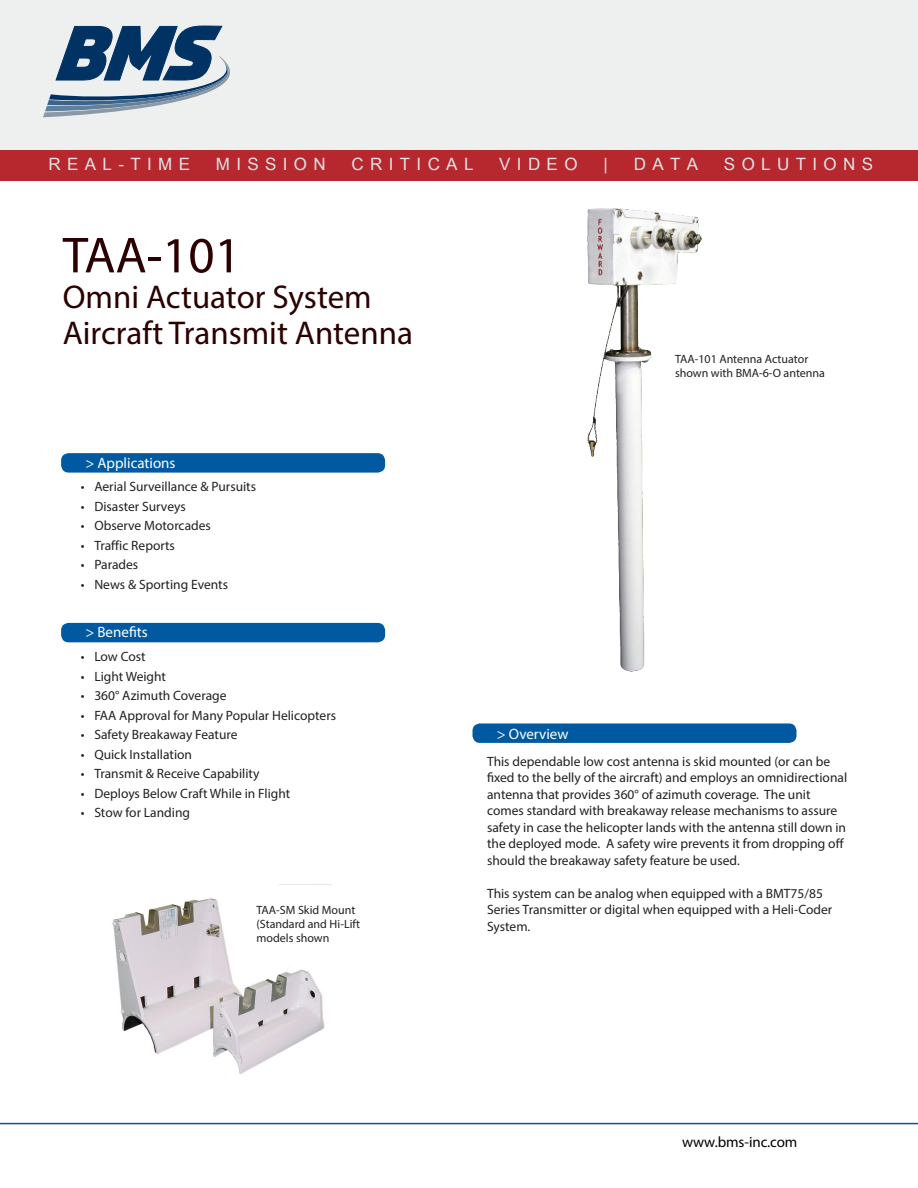
<style>
.page{position:relative;width:918px;height:1188px;background:#fff}
.page>*{position:absolute;margin:0;border:0;box-sizing:border-box;transform-origin:0 0}
.t1{font:51px "Myriad Pro";color:#2b0000}
.t2{font:33px/36px "Myriad Pro";color:#2b0000}
.t3{font:16.95px "Arial Unicode MS";letter-spacing:.375em;color:#dfe4e7}
.t4{font:15px "Myriad Pro";color:#fff}
.t5{font:15px "Myriad Pro";letter-spacing:-.005em;color:#000}
.t6{font:13.5px/16.5px "Myriad Pro";color:#231f20}
.t7{font:12px/14.4px "Myriad Pro";color:#231f20}
</style>
<div class="page">
<hr style="left:0;top:1123px;width:918px;height:1px;background:#04529a">
<div style="left:61px;top:453px;width:324px;height:20px;background:#015aa1;border-radius:8px"></div>
<div style="left:61px;top:623px;width:324px;height:19px;background:#015aa1;border-radius:8px"></div>
<div style="left:472px;top:723px;width:324px;height:20px;background:#015aa1;border-radius:8px"></div>
<img style="left:587px;top:208px;width:115px;height:464px">
<img style="left:112px;top:884px;width:220px;height:190px">
<div style="left:0;top:0;width:918px;height:161px;background:#eef0f0"></div>
<svg style="left:43px;top:26px;width:187px;height:91px"></svg>
<div style="left:0;top:150px;width:918px;height:30px;background:#b6282d"></div>
<p class="t3" style="left:49px;top:152px;width:143px">REAL-TIME</p>
<p class="t3" style="left:216px;top:152px;width:111px">MISSION</p>
<p class="t3" style="left:352px;top:152px;width:123px">CRITICAL</p>
<p class="t3" style="left:499px;top:152px;width:80px">VIDEO</p>
<p class="t3" style="left:604px;top:152px;width:6px">|</p>
<p class="t3" style="left:634px;top:152px;width:66px">DATA</p>
<p class="t3" style="left:724px;top:152px;width:151px">SOLUTIONS</p>
<p class="t1" style="left:63px;top:224px;width:179px">TAA-101</p>
<p class="t2" style="left:63px;top:279px;width:352px">Omni Actuator System<br>Aircraft Transmit Antenna</p>
<p class="t4" style="left:85px;top:453px;width:92px">&gt; Applications</p>
<p class="t6" style="left:81px;top:478px;width:177px">• Aerial Surveillance &amp; Pursuits</p>
<p class="t6" style="left:81px;top:498px;width:106px">• Disaster Surveys</p>
<p class="t6" style="left:81px;top:517px;width:132px">• Observe Motorcades</p>
<p class="t6" style="left:81px;top:537px;width:96px">• Traffic Reports</p>
<p class="t6" style="left:81px;top:556px;width:59px">• Parades</p>
<p class="t6" style="left:81px;top:576px;width:149px">• News &amp; Sporting Events</p>
<p class="t4" style="left:85px;top:623px;width:64px">&gt; Benefits</p>
<p class="t6" style="left:81px;top:648px;width:66px">• Low Cost</p>
<p class="t6" style="left:81px;top:668px;width:87px">• Light Weight</p>
<p class="t6" style="left:81px;top:687px;width:147px">• 360° Azimuth Coverage</p>
<p class="t6" style="left:81px;top:707px;width:257px">• FAA Approval for Many Popular Helicopters</p>
<p class="t6" style="left:81px;top:726px;width:158px">• Safety Breakaway Feature</p>
<p class="t6" style="left:81px;top:746px;width:113px">• Quick Installation</p>
<p class="t6" style="left:81px;top:765px;width:180px">• Transmit &amp; Receive Capability</p>
<p class="t6" style="left:81px;top:785px;width:211px">• Deploys Below Craft While in Flight</p>
<p class="t6" style="left:81px;top:804px;width:111px">• Stow for Landing</p>
<p class="t7" style="left:256px;top:902px;width:100px">TAA-SM Skid Mount</p>
<p class="t7" style="left:256px;top:916px;width:105px">(Standard and Hi-Lift models shown</p>
<p class="t7" style="left:675px;top:351px;width:152px">TAA-101 Antenna Actuator shown with BMA-6-O antenna</p>
<p class="t4" style="left:497px;top:725px;width:73px">&gt; Overview</p>
<p class="t6" style="left:487px;top:753px;width:362px">This dependable low cost antenna is skid mounted (or can be fixed to the belly of the aircraft) and employs an omnidirectional antenna that provides 360° of azimuth coverage. The unit comes standard with breakaway release mechanisms to assure safety in case the helicopter lands with the antenna still down in the deployed mode. A safety wire prevents it from dropping off should the breakaway safety feature be used.</p>
<p class="t6" style="left:487px;top:885px;width:347px">This system can be analog when equipped with a BMT75/85<br>Series Transmitter or digital when equipped with a Heli-Coder<br>System.</p>
<p class="t5" style="left:682px;top:1133px;width:117px">www.bms-inc.com</p>
</div>
